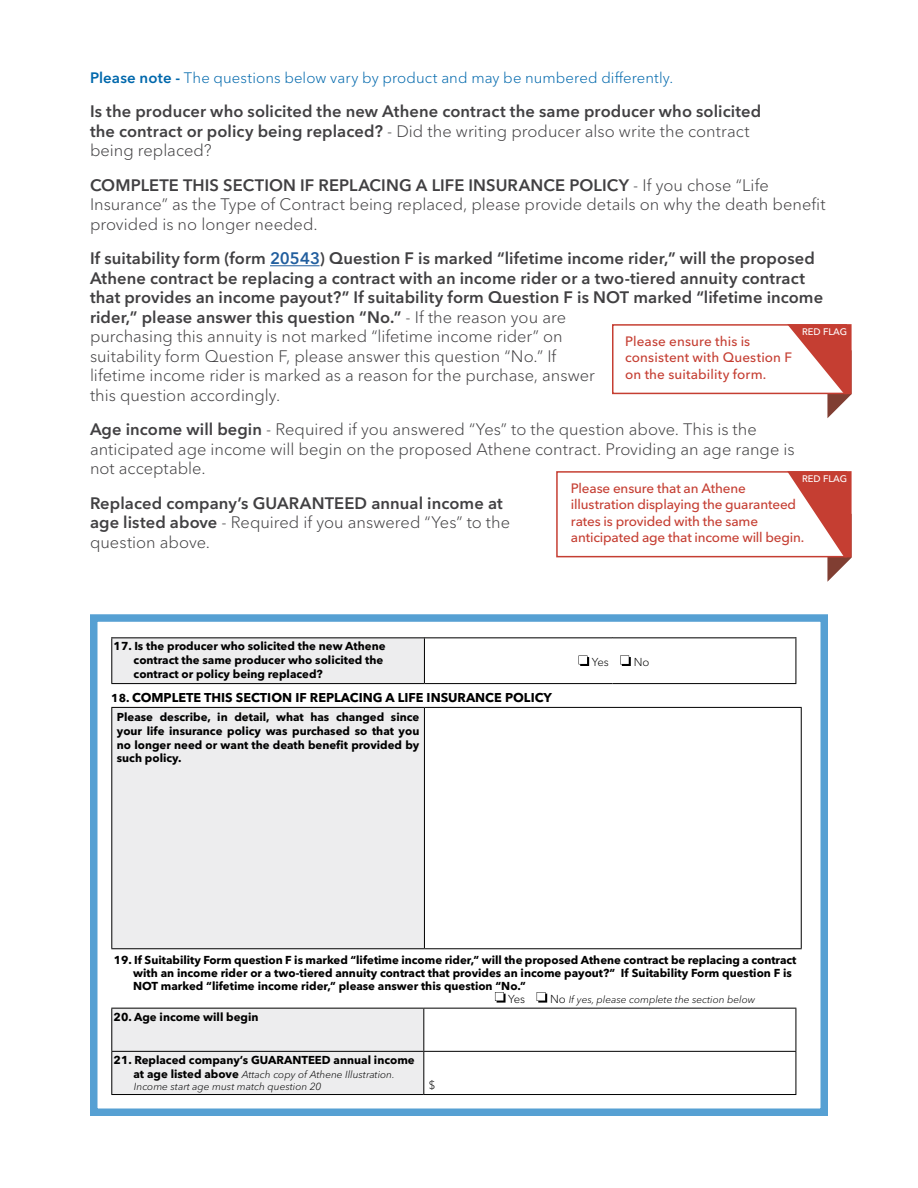
<style>
.page{position:relative;width:918px;height:1188px;background:#fff}
.page>*{position:absolute;margin:0;border:0;box-sizing:border-box;transform-origin:0 0}
.t1{font:600 16.5px/19.5px "Avenir Next LT Pro";letter-spacing:.005em;color:#414042}
.t2{font:300 16.5px/19.5px "Avenir Next LT Pro";color:#414042}
.t3{font:300 15px "Avenir Next LT Pro";letter-spacing:.005em;color:#0068ac}
.t4{font:500 13.5px/16.5px "Avenir Next LT Pro";letter-spacing:-.01em;color:#c53e32}
.t5{font:500 13.5px/16.5px "Avenir Next LT Pro";letter-spacing:.01em;color:#c53e32}
.t6{font:700 12.75px "Avenir Next LT Pro";color:#000}
.t7{font:700 11.4px/13.6px "Avenir Next LT Pro";color:#000}
.t8{font:300 11.4px "Avenir Next LT Pro";color:#000}
.t9{font:italic 300 10.2px/12.1px "Avenir Next LT Pro";color:#000}
.t10{font:500 9.45px "Avenir Next LT Pro";color:#fff}
.s1{font-weight:600}
.s2{font-weight:300}
.s3{color:#215e9e}
.s4{font-size:11.4px}
.s5{font-style:normal;font-size:11.4px}
.s6{font-weight:700;font-style:normal;font-size:11.4px}
</style>
<div class="page">
<hr style="left:270px;top:265px;width:50px;height:1px;background:#215e9e">
<div style="left:612px;top:324px;width:235px;height:70px;background:#fff;border:2px solid #c53e32"></div>
<svg style="left:787px;top:324px;width:65px;height:94px"></svg>
<div style="left:556px;top:471px;width:291px;height:86px;background:#fff;border:2px solid #c53e32"></div>
<svg style="left:787px;top:471px;width:65px;height:111px"></svg>
<svg style="left:90px;top:614px;width:738px;height:502px"></svg>
<svg style="left:111px;top:637px;width:685px;height:47px"></svg>
<div style="left:112px;top:707px;width:312px;height:242px;background:#ededee"></div>
<hr style="left:111px;top:707px;width:313px;height:1px;background:#000">
<hr style="left:111px;top:708px;width:1px;height:240px;background:#000">
<hr style="left:424px;top:707px;width:378px;height:1px;background:#000">
<hr style="left:424px;top:708px;width:1px;height:240px;background:#000">
<hr style="left:801px;top:708px;width:1px;height:240px;background:#000">
<hr style="left:111px;top:948px;width:313px;height:1px;background:#000">
<hr style="left:424px;top:948px;width:378px;height:1px;background:#000">
<svg style="left:495px;top:992px;width:11px;height:11px"></svg>
<svg style="left:537px;top:992px;width:10px;height:11px"></svg>
<div style="left:112px;top:1009px;width:311px;height:85px;background:#ededee"></div>
<hr style="left:111px;top:1008px;width:313px;height:1px;background:#000">
<hr style="left:111px;top:1009px;width:1px;height:42px;background:#000">
<hr style="left:424px;top:1008px;width:372px;height:1px;background:#000">
<hr style="left:423px;top:1009px;width:1px;height:42px;background:#000">
<hr style="left:795px;top:1009px;width:1px;height:42px;background:#000">
<hr style="left:111px;top:1051px;width:313px;height:1px;background:#000">
<hr style="left:111px;top:1052px;width:1px;height:42px;background:#000">
<hr style="left:424px;top:1051px;width:372px;height:1px;background:#000">
<hr style="left:423px;top:1052px;width:1px;height:42px;background:#000">
<hr style="left:795px;top:1052px;width:1px;height:42px;background:#000">
<hr style="left:111px;top:1094px;width:313px;height:1px;background:#000">
<hr style="left:424px;top:1094px;width:372px;height:1px;background:#000">
<p class="t3" style="left:90px;top:68px;width:585px"><span class="s1">Please note -</span> The questions below vary by product and may be numbered differently.</p>
<p class="t1" style="left:90px;top:102px;width:673px">Is the producer who solicited the new Athene contract the same producer who solicited the contract or policy being replaced? <span class="s2">- Did the writing producer also write the contract being replaced?</span></p>
<p class="t2" style="left:90px;top:175px;width:737px"><span class="s1">COMPLETE THIS SECTION IF REPLACING A LIFE INSURANCE POLICY</span> - If you chose “Life<br>Insurance” as the Type of Contract being replaced, please provide details on why the death benefit provided is no longer needed.</p>
<p class="t1" style="left:90px;top:249px;width:735px">If suitability form (form <span class="s3">20543</span>) Question F is marked “lifetime income rider,” will the proposed Athene contract be replacing a contract with an income rider or a two-tiered annuity contract that provides an income payout?” If suitability form Question F is NOT marked “lifetime income rider,” please answer this question “No.” <span class="s2">- If the reason you are<br>purchasing this annuity is not marked “lifetime income rider” on<br>suitability form Question F, please answer this question “No.” If<br>lifetime income rider is marked as a reason for the purchase, answer<br>this question accordingly.</span></p>
<p class="t2" style="left:90px;top:420px;width:706px"><span class="s1">Age income will begin</span> - Required if you answered “Yes” to the question above. This is the anticipated age income will begin on the proposed Athene contract. Providing an age range is not acceptable.</p>
<p class="t1" style="left:90px;top:493px;width:422px">Replaced company’s GUARANTEED annual income at age listed above <span class="s2">- Required if you answered “Yes” to the question above.</span></p>
<p class="t10" style="left:802px;top:326px;width:47px">RED FLAG</p>
<p class="t5" style="left:625px;top:333px;width:168px">Please ensure this is consistent with Question F on the suitability form.</p>
<p class="t10" style="left:802px;top:473px;width:47px">RED FLAG</p>
<p class="t4" style="left:571px;top:480px;width:235px">Please ensure that an Athene illustration displaying the guaranteed rates is provided with the same anticipated age that income will begin.</p>
<p class="t7" style="left:134px;top:639px;width:253px;text-indent:-20px">17. Is the producer who solicited the new Athene contract the same producer who solicited the contract or policy being replaced?</p>
<p class="t6" style="left:111px;top:690px;width:442px"><span class="s4">18.</span> COMPLETE THIS SECTION IF REPLACING A LIFE INSURANCE POLICY</p>
<p class="t7" style="left:117px;top:710px;width:304px;text-align:justify">Please describe, in detail, what has changed since your life insurance policy was purchased so that you no longer need or want the death benefit provided by such policy.</p>
<p class="t8" style="left:592px;top:655px;width:19px">Yes</p>
<p class="t8" style="left:634px;top:655px;width:17px">No</p>
<p class="t7" style="left:133px;top:954px;width:665px;line-height:12.8px;text-indent:-19px">19. If Suitability Form question F is marked “lifetime income rider,” will the proposed Athene contract be replacing a contract with an income rider or a two-tiered annuity contract that provides an income payout?” If Suitability Form question F is<br>NOT marked “lifetime income rider,” please answer this question “No.”</p>
<p class="t8" style="left:508px;top:992px;width:19px">Yes</p>
<p class="t9" style="left:550px;top:993px;width:207px"><span class="s5">No</span> If yes, please complete the section below</p>
<p class="t7" style="left:114px;top:1010px;width:146px">20. Age income will begin</p>
<p class="t7" style="left:114px;top:1053px;width:303px">21. Replaced company’s GUARANTEED annual income</p>
<p class="t9" style="left:134px;top:1068px;width:263px"><span class="s6">at age listed above</span> Attach copy of Athene Illustration.<br>Income start age must match question 20</p>
<p class="t8" style="left:429px;top:1079px;width:8px">$</p>
</div>
